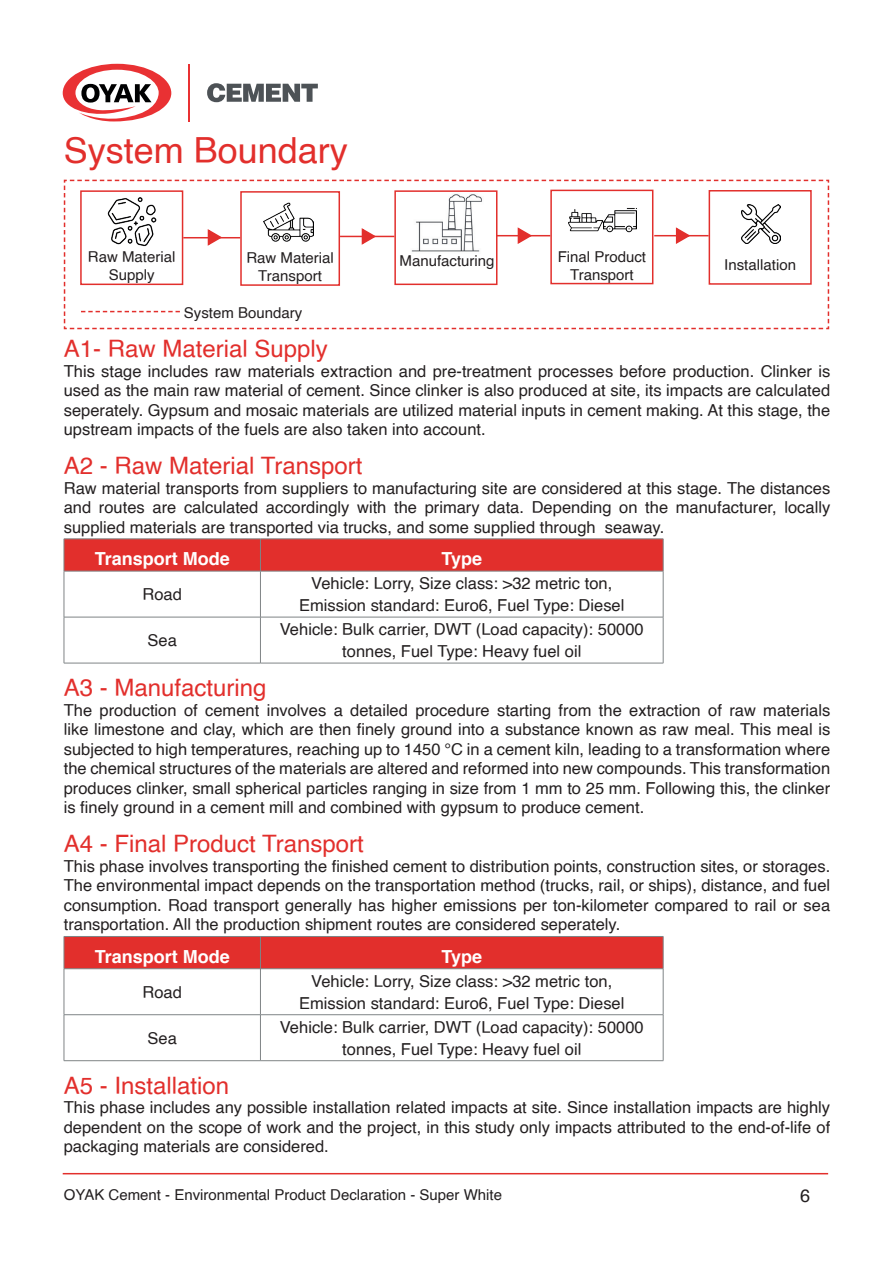
<style>
.page{position:relative;width:893px;height:1263px;background:#fff}
.page>*{position:absolute;margin:0;border:0;box-sizing:border-box;transform-origin:0 0}
.t1{font:36px "Helvetica";color:#e22f2c}
.t2{font:24px "Helvetica";color:#e22f2c}
.t3{font:700 18px "Helvetica";color:#fff}
.t4{font:18px "Helvetica";color:#231f20}
.t5{font:16.5px/19.5px "Helvetica";color:#231f20;text-align:justify}
.t6{font:15px/18px "Helvetica";color:#231f20;text-align:center}
</style>
<div class="page">
<hr style="left:188px;top:64px;width:2px;height:57px;background:#e93133">
<svg style="left:63px;top:64px;width:108px;height:57px"></svg>
<svg style="left:207px;top:83px;width:111px;height:19px"></svg>
<hr style="left:63px;top:1173px;width:765px;height:1px;background:#e22f2c">
<svg style="left:64px;top:180px;width:765px;height:149px"></svg>
<img style="left:404px;top:192px;width:86px;height:61px">
<div style="left:65px;top:540px;width:598px;height:31px;background:#e22f2c"></div>
<hr style="left:64px;top:539px;width:196px;height:1px;background:#7f8486">
<hr style="left:260px;top:539px;width:403px;height:1px;background:#7f8486">
<hr style="left:260px;top:539px;width:1px;height:32px;background:#7f8486">
<hr style="left:663px;top:539px;width:1px;height:32px;background:#7f8486">
<hr style="left:64px;top:571px;width:196px;height:1px;background:#7f8486">
<hr style="left:260px;top:571px;width:403px;height:1px;background:#7f8486">
<hr style="left:260px;top:571px;width:1px;height:46px;background:#7f8486">
<hr style="left:663px;top:571px;width:1px;height:46px;background:#7f8486">
<hr style="left:64px;top:617px;width:196px;height:1px;background:#7f8486">
<hr style="left:260px;top:617px;width:403px;height:1px;background:#7f8486">
<hr style="left:260px;top:617px;width:1px;height:46px;background:#7f8486">
<hr style="left:663px;top:617px;width:1px;height:46px;background:#7f8486">
<hr style="left:64px;top:663px;width:196px;height:1px;background:#7f8486">
<hr style="left:260px;top:663px;width:403px;height:1px;background:#7f8486">
<hr style="left:64px;top:539px;width:1px;height:32px;background:#7f8486">
<hr style="left:64px;top:571px;width:1px;height:46px;background:#7f8486">
<hr style="left:64px;top:617px;width:1px;height:46px;background:#7f8486">
<div style="left:65px;top:937px;width:598px;height:31px;background:#e22f2c"></div>
<hr style="left:64px;top:936px;width:196px;height:1px;background:#7f8486">
<hr style="left:260px;top:936px;width:403px;height:1px;background:#7f8486">
<hr style="left:260px;top:937px;width:1px;height:31px;background:#7f8486">
<hr style="left:663px;top:937px;width:1px;height:31px;background:#7f8486">
<hr style="left:64px;top:968px;width:196px;height:1px;background:#7f8486">
<hr style="left:260px;top:968px;width:403px;height:1px;background:#7f8486">
<hr style="left:260px;top:969px;width:1px;height:45px;background:#7f8486">
<hr style="left:663px;top:969px;width:1px;height:45px;background:#7f8486">
<hr style="left:64px;top:1014px;width:196px;height:1px;background:#7f8486">
<hr style="left:260px;top:1014px;width:403px;height:1px;background:#7f8486">
<hr style="left:260px;top:1015px;width:1px;height:45px;background:#7f8486">
<hr style="left:663px;top:1015px;width:1px;height:45px;background:#7f8486">
<hr style="left:64px;top:1060px;width:196px;height:1px;background:#7f8486">
<hr style="left:260px;top:1060px;width:403px;height:1px;background:#7f8486">
<hr style="left:64px;top:937px;width:1px;height:31px;background:#7f8486">
<hr style="left:64px;top:969px;width:1px;height:45px;background:#7f8486">
<hr style="left:64px;top:1015px;width:1px;height:45px;background:#7f8486">
<h1 class="t1" style="left:64px;top:123px;width:286px">System Boundary</h1>
<p class="t6" style="left:88px;top:249px;width:89px">Raw Material<br>Supply</p>
<p class="t6" style="left:246px;top:249px;width:89px">Raw Material<br>Transport</p>
<p class="t6" style="left:400px;top:252px;width:97px">Manufacturing</p>
<p class="t6" style="left:558px;top:248px;width:90px">Final Product<br>Transport</p>
<p class="t6" style="left:724px;top:256px;width:73px">Installation</p>
<p class="t6" style="left:184px;top:304px;width:120px">System Boundary</p>
<h2 class="t2" style="left:64px;top:330px;width:266px">A1- Raw Material Supply</h2>
<p class="t5" style="left:64px;top:362px;width:768px">This stage includes raw materials extraction and pre-treatment processes before production. Clinker is used as the main raw material of cement. Since clinker is also produced at site, its impacts are calculated seperately. Gypsum and mosaic materials are utilized material inputs in cement making. At this stage, the upstream impacts of the fuels are also taken into account.</p>
<h2 class="t2" style="left:64px;top:447px;width:300px">A2 - Raw Material Transport</h2>
<p class="t5" style="left:64px;top:479px;width:768px">Raw material transports from suppliers to manufacturing site are considered at this stage. The distances and routes are calculated accordingly with the primary data. Depending on the manufacturer, locally supplied materials are transported via trucks, and some supplied through seaway.</p>
<p class="t3" style="left:95px;top:544px;width:137px">Transport Mode</p>
<p class="t3" style="left:441px;top:544px;width:42px">Type</p>
<p class="t5" style="left:142px;top:585px;width:41px">Road</p>
<p class="t5" style="left:299px;top:573px;width:327px;line-height:21.6px;text-align:center">Vehicle: Lorry, Size class: &gt;32 metric ton,<br>Emission standard: Euro6, Fuel Type: Diesel</p>
<p class="t5" style="left:148px;top:631px;width:31px">Sea</p>
<p class="t5" style="left:280px;top:619px;width:365px;line-height:21.6px;text-align:center">Vehicle: Bulk carrier, DWT (Load capacity): 50000 tonnes, Fuel Type: Heavy fuel oil</p>
<h2 class="t2" style="left:64px;top:669px;width:204px">A3 - Manufacturing</h2>
<p class="t5" style="left:64px;top:701px;width:768px">The production of cement involves a detailed procedure starting from the extraction of raw materials like limestone and clay, which are then finely ground into a substance known as raw meal. This meal is subjected to high temperatures, reaching up to 1450 °C in a cement kiln, leading to a transformation where the chemical structures of the materials are altered and reformed into new compounds. This transformation produces clinker, small spherical particles ranging in size from 1 mm to 25 mm. Following this, the clinker is finely ground in a cement mill and combined with gypsum to produce cement.</p>
<h2 class="t2" style="left:64px;top:825px;width:302px">A4 - Final Product Transport</h2>
<p class="t5" style="left:64px;top:857px;width:768px">This phase involves transporting the finished cement to distribution points, construction sites, or storages.<br>The environmental impact depends on the transportation method (trucks, rail, or ships), distance, and fuel consumption. Road transport generally has higher emissions per ton-kilometer compared to rail or sea transportation. All the production shipment routes are considered seperately.</p>
<p class="t3" style="left:95px;top:942px;width:137px">Transport Mode</p>
<p class="t3" style="left:441px;top:942px;width:42px">Type</p>
<p class="t5" style="left:142px;top:983px;width:41px">Road</p>
<p class="t5" style="left:299px;top:971px;width:327px;line-height:21.6px;text-align:center">Vehicle: Lorry, Size class: &gt;32 metric ton,<br>Emission standard: Euro6, Fuel Type: Diesel</p>
<p class="t5" style="left:148px;top:1029px;width:31px">Sea</p>
<p class="t5" style="left:280px;top:1017px;width:365px;line-height:21.6px;text-align:center">Vehicle: Bulk carrier, DWT (Load capacity): 50000 tonnes, Fuel Type: Heavy fuel oil</p>
<h2 class="t2" style="left:64px;top:1067px;width:167px">A5 - Installation</h2>
<p class="t5" style="left:64px;top:1098px;width:768px">This phase includes any possible installation related impacts at site. Since installation impacts are highly dependent on the scope of work and the project, in this study only impacts attributed to the end-of-life of packaging materials are considered.</p>
<p class="t6" style="left:64px;top:1186px;width:440px">OYAK Cement - Environmental Product Declaration - Super White</p>
<p class="t4" style="left:800px;top:1182px;width:12px">6</p>
</div>
